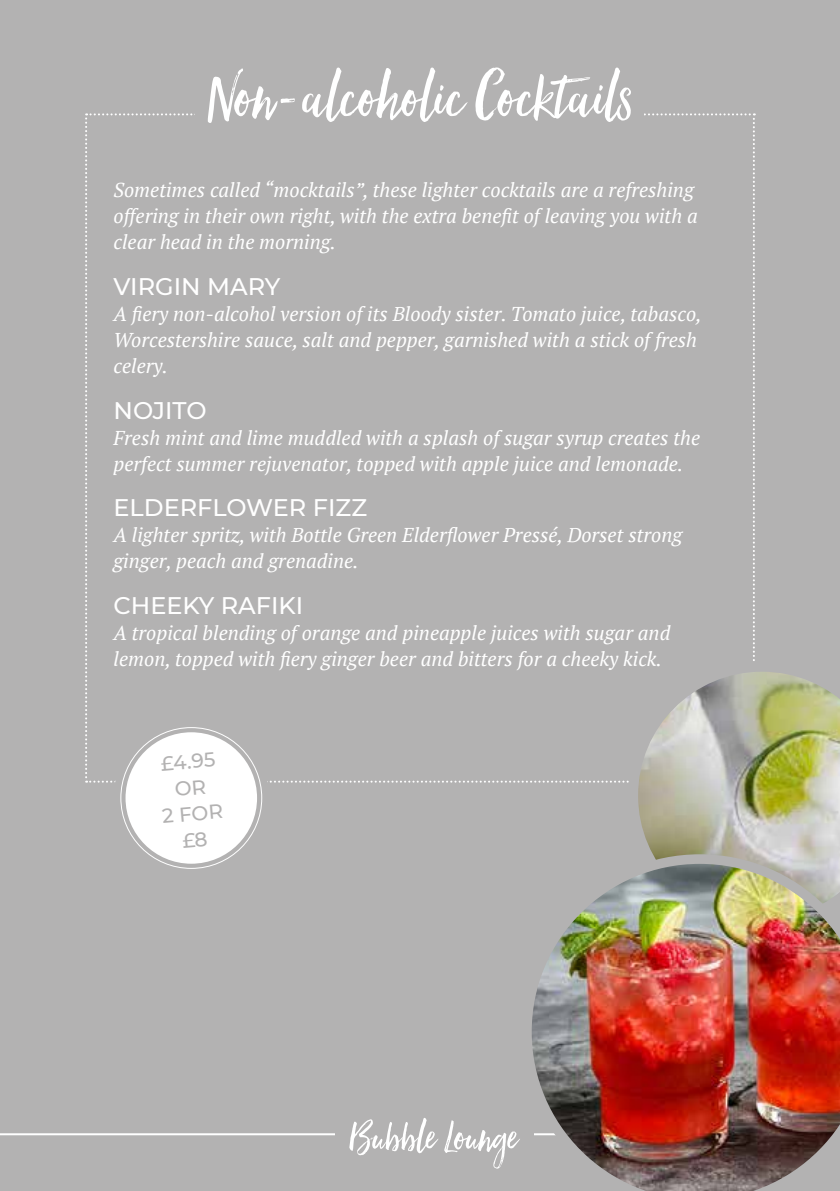
<style>
.page{position:relative;width:840px;height:1191px;background:#fff}
.page>*{position:absolute;margin:0;border:0;box-sizing:border-box;transform-origin:0 0}
.t1{font:80px "Hello Beautiful";color:#fff}
.t2{font:52px "Hello Beautiful";color:#fff}
.t3{font:500 24px "Montserrat";color:#fff}
.t4{font:italic 20px/26px "PT Serif";color:#fff}
.t5{font:500 20px/26px "Montserrat";color:#b3b2b2;text-align:center}
</style>
<div class="page">
<div style="left:0;top:0;width:839px;height:1191px;background:#b3b2b2"></div>
<hr style="left:0;top:1133px;width:839px;height:2px;background:#fff">
<div style="left:334px;top:1106px;width:199px;height:56px;background:#b3b2b2"></div>
<div style="left:119px;top:726px;width:144px;height:143px;background:#fff;border-radius:50%"></div>
<div style="left:113px;top:720px;width:156px;height:155px;border:12px solid #b3b2b2;border-radius:50%"></div>
<img style="left:628px;top:672px;width:211px;height:182px">
<img style="left:531px;top:854px;width:308px;height:337px">
<h1 class="t1" style="left:206px;top:51px;width:428px">Non-alcoholic Cocktails</h1>
<p class="t4" style="left:113px;top:177px;width:585px">Sometimes called “mocktails”, these lighter cocktails are a refreshing offering in their own right, with the extra benefit of leaving you with a clear head in the morning.</p>
<p class="t3" style="left:113px;top:269px;width:168px">VIRGIN MARY</p>
<p class="t4" style="left:113px;top:300px;width:589px">A fiery non-alcohol version of its Bloody sister. Tomato juice, tabasco,<br>Worcestershire sauce, salt and pepper, garnished with a stick of fresh celery.</p>
<p class="t3" style="left:113px;top:393px;width:95px">NOJITO</p>
<p class="t4" style="left:113px;top:424px;width:587px">Fresh mint and lime muddled with a splash of sugar syrup creates the perfect summer rejuvenator, topped with apple juice and lemonade.</p>
<p class="t3" style="left:113px;top:491px;width:255px">ELDERFLOWER FIZZ</p>
<p class="t4" style="left:113px;top:522px;width:570px">A lighter spritz, with Bottle Green Elderflower Pressé, Dorset strong ginger, peach and grenadine.</p>
<p class="t3" style="left:113px;top:589px;width:191px">CHEEKY RAFIKI</p>
<p class="t4" style="left:113px;top:620px;width:558px">A tropical blending of orange and pineapple juices with sugar and lemon, topped with fiery ginger beer and bitters for a cheeky kick.</p>
<p class="t5" style="left:156px;top:750px;width:62px;rotate:-5deg">£4.95<br>OR<br>2 FOR £8</p>
<h2 class="t2" style="left:350px;top:1107px;width:169px">Bubble Lounge</h2>
</div>
